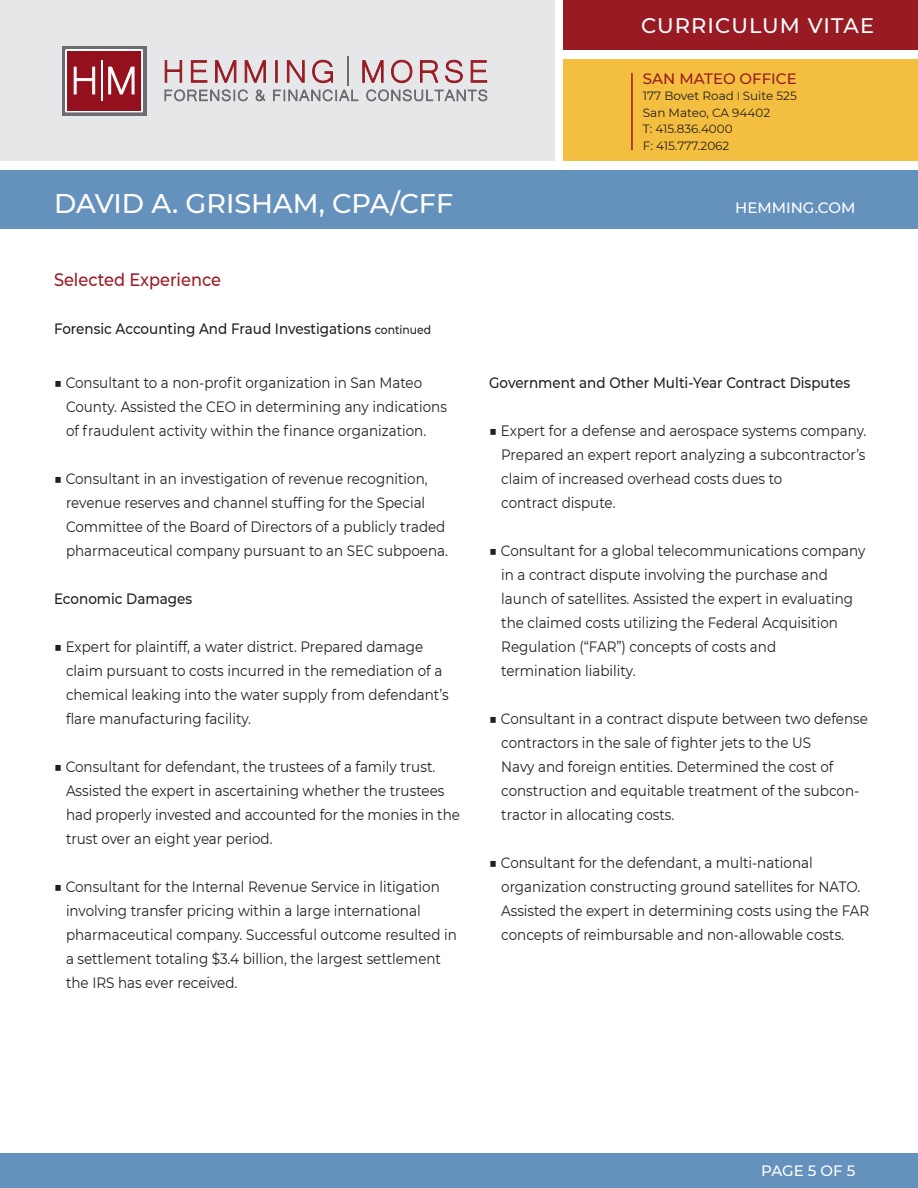
<style>
.page{position:relative;width:918px;height:1188px;background:#fff}
.page>*{position:absolute;margin:0;border:0;box-sizing:border-box;transform-origin:0 0}
.t1{font:500 27px "Montserrat";color:#fff}
.t2{font:500 21px "Montserrat";letter-spacing:.05em;color:#fff}
.t3{font:500 18px "Montserrat";color:#981b23;scale:.9 1}
.t4{font:15px/24px "Montserrat";color:#231f20;scale:.9 1}
.t5{font:500 15px "Montserrat";color:#231f20;scale:.9 1}
.t6{font:500 15px "Montserrat";color:#fff}
.t7{font:500 15px "Montserrat";color:#981b23}
.t8{font:12px "Montserrat";color:#231f20}
.s1{font-size:12px}
.s2{font-weight:500}
.s3{font-family:"Proxima Nova";font-weight:300}
</style>
<div class="page">
<div style="left:0;top:1153px;width:918px;height:35px;background:#6591bd"></div>
<div style="left:564px;top:0;width:354px;height:49px;background:#981b23"></div>
<div style="left:0;top:0;width:554px;height:160px;background:#e6e7e9"></div>
<div style="left:564px;top:59px;width:354px;height:101px;background:#f4be40"></div>
<svg style="left:165px;top:89px;width:83px;height:12px"></svg>
<svg style="left:256px;top:90px;width:9px;height:11px"></svg>
<svg style="left:273px;top:89px;width:85px;height:12px"></svg>
<svg style="left:366px;top:89px;width:121px;height:12px"></svg>
<svg style="left:164px;top:60px;width:18px;height:23px"></svg>
<svg style="left:191px;top:60px;width:17px;height:23px"></svg>
<svg style="left:215px;top:60px;width:22px;height:23px"></svg>
<svg style="left:244px;top:60px;width:22px;height:23px"></svg>
<div style="left:275px;top:60px;width:3px;height:23px;background:#981b23;border:1px solid #981b23"></div>
<svg style="left:287px;top:60px;width:18px;height:23px"></svg>
<svg style="left:312px;top:60px;width:21px;height:23px"></svg>
<hr style="left:347px;top:56px;width:1px;height:30px;background:#6c6d71">
<svg style="left:362px;top:60px;width:22px;height:23px"></svg>
<svg style="left:391px;top:60px;width:22px;height:23px"></svg>
<svg style="left:420px;top:60px;width:19px;height:23px"></svg>
<svg style="left:445px;top:59px;width:18px;height:24px"></svg>
<svg style="left:470px;top:60px;width:17px;height:23px"></svg>
<div style="left:62px;top:46px;width:85px;height:70px;background:#6c6d70"></div>
<svg style="left:65px;top:49px;width:78px;height:64px;background:#ac4650"></svg>
<div style="left:0;top:170px;width:918px;height:59px;background:#6591bd"></div>
<hr style="left:631px;top:73px;width:2px;height:77px;background:#981b23">
<p class="t1" style="left:54px;top:185px;width:401px">DAVID A. GRISHAM, CPA/CFF</p>
<p class="t3" style="left:54px;top:267px;width:187px">Selected Experience</p>
<p class="t5" style="left:54px;top:318px;width:421px">Forensic Accounting And Fraud Investigations <span class="s1">continued</span></p>
<p class="t4" style="left:66px;top:370px;width:425px;text-indent:-12px"><span class="s2">■</span> Consultant to a non-profit organization in San Mateo<br>County. Assisted the CEO in determining any indications of fraudulent activity within the finance organization.</p>
<p class="t4" style="left:66px;top:466px;width:426px;text-indent:-12px"><span class="s2">■</span> Consultant in an investigation of revenue recognition, revenue reserves and channel stuffing for the Special Committee of the Board of Directors of a publicly traded pharmaceutical company pursuant to an SEC subpoena.</p>
<p class="t5" style="left:54px;top:588px;width:155px">Economic Damages</p>
<p class="t4" style="left:66px;top:634px;width:427px;text-indent:-12px"><span class="s2">■</span> Expert for plaintiff, a water district. Prepared damage claim pursuant to costs incurred in the remediation of a chemical leaking into the water supply from defendant’s flare manufacturing facility.</p>
<p class="t4" style="left:66px;top:754px;width:439px;text-indent:-12px"><span class="s2">■</span> Consultant for defendant, the trustees of a family trust.<br>Assisted the expert in ascertaining whether the trustees had properly invested and accounted for the monies in the trust over an eight year period.</p>
<p class="t4" style="left:66px;top:874px;width:436px;text-indent:-12px"><span class="s2">■</span> Consultant for the Internal Revenue Service in litigation involving transfer pricing within a large international pharmaceutical company. Successful outcome resulted in a settlement totaling $3.4 billion, the largest settlement the IRS has ever received.</p>
<p class="t2" style="left:641px;top:11px;width:234px">CURRICULUM VITAE</p>
<p class="t7" style="left:643px;top:68px;width:155px">SAN MATEO OFFICE</p>
<p class="t8" style="left:643px;top:88px;width:155px">177 Bovet Road <span class="s3">ӏ</span> Suite 525</p>
<p class="t8" style="left:643px;top:104px;width:129px">San Mateo, CA 94402</p>
<p class="t8" style="left:643px;top:121px;width:91px">T: 415.836.4000</p>
<p class="t8" style="left:643px;top:137px;width:88px">F: 415.777.2062</p>
<p class="t6" style="left:735px;top:197px;width:122px">HEMMING.COM</p>
<p class="t5" style="left:489px;top:372px;width:402px">Government and Other Multi-Year Contract Disputes</p>
<p class="t4" style="left:501px;top:418px;width:407px;text-indent:-12px"><span class="s2">■</span> Expert for a defense and aerospace systems company.<br>Prepared an expert report analyzing a subcontractor’s claim of increased overhead costs dues to<br>contract dispute.</p>
<p class="t4" style="left:501px;top:538px;width:406px;text-indent:-12px"><span class="s2">■</span> Consultant for a global telecommunications company in a contract dispute involving the purchase and launch of satellites. Assisted the expert in evaluating the claimed costs utilizing the Federal Acquisition Regulation (“FAR”) concepts of costs and<br>termination liability.</p>
<p class="t4" style="left:501px;top:706px;width:409px;text-indent:-12px"><span class="s2">■</span> Consultant in a contract dispute between two defense contractors in the sale of fighter jets to the US</p>
<p class="t4" style="left:501px;top:754px;width:399px">Navy and foreign entities. Determined the cost of construction and equitable treatment of the subcon&shy;tractor in allocating costs.</p>
<p class="t4" style="left:501px;top:850px;width:410px;text-indent:-12px"><span class="s2">■</span> Consultant for the defendant, a multi-national organization constructing ground satellites for NATO.<br>Assisted the expert in determining costs using the FAR concepts of reimbursable and non-allowable costs.</p>
<p class="t6" style="left:761px;top:1160px;width:96px">PAGE 5 OF 5</p>
</div>
